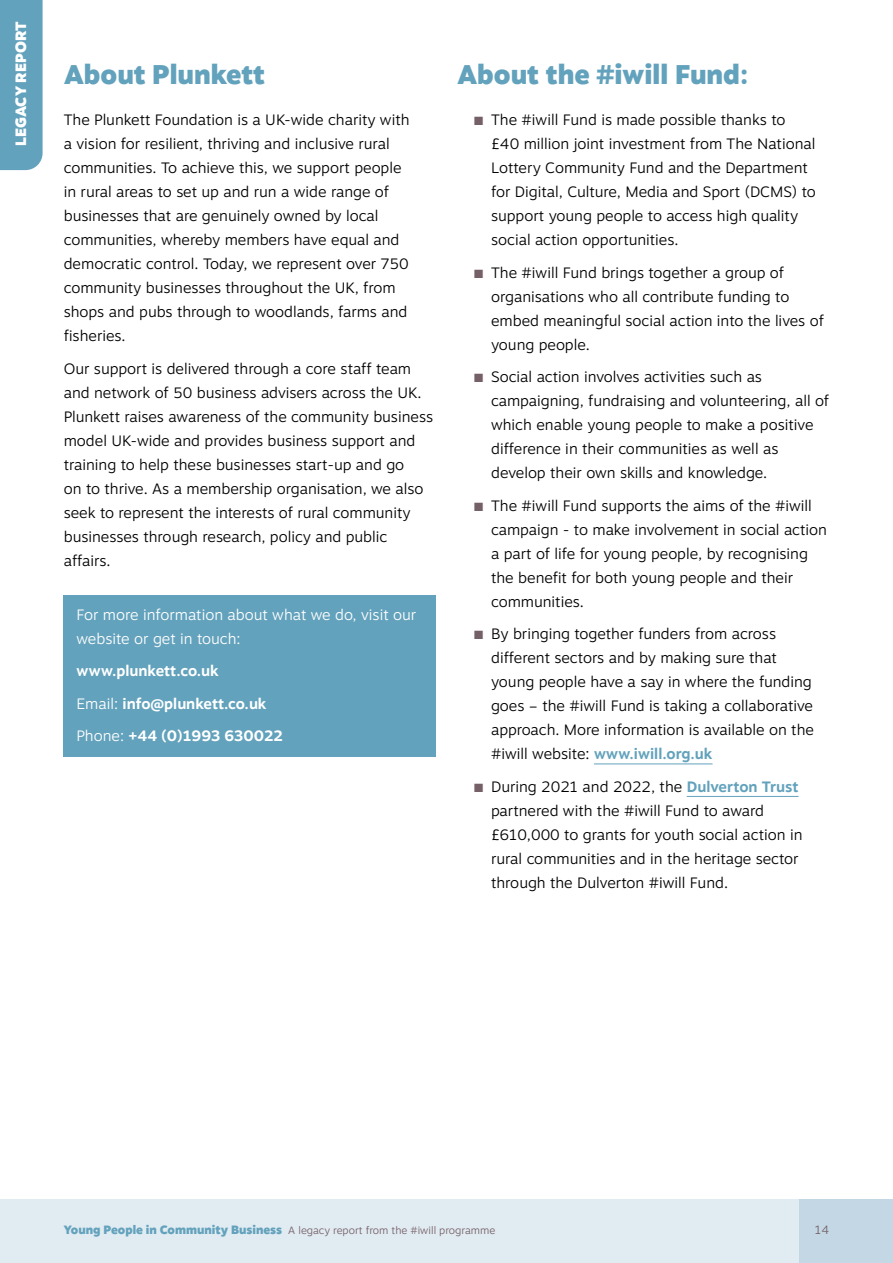
<style>
.page{position:relative;width:893px;height:1263px;background:#fff}
.page>*{position:absolute;margin:0;border:0;box-sizing:border-box;transform-origin:0 0}
.t1{font:900 27px "Motiva Sans";color:#63a2bc}
.t2{font:300 15px/24px "Motiva Sans";color:#000}
.t3{font:700 15px/32.5px "Motiva Sans";color:#fff}
.t4{font:300 15px/24px "Motiva Sans";color:#fff}
.t5{font:900 15px "Motiva Sans";color:#fff}
.t6{font:300 12px "Motiva Sans";color:#766068}
.t7{font:300 10.5px "Motiva Sans";color:#766068}
.s1{font-weight:300}
.s2{color:#766068}
.s3{font-weight:700;color:#63a2bc}
.s4{font-weight:900;font-size:12px;color:#63a2bc}
</style>
<div class="page">
<div style="left:0;top:1199px;width:893px;height:64px;background:#e1ebf2"></div>
<div style="left:799px;top:1199px;width:94px;height:64px;background:#c3d8e4"></div>
<div style="left:0;top:0;width:43px;height:170px;background:#63a2bc"></div>
<div style="left:64px;top:595px;width:372px;height:162px;background:#63a2bc"></div>
<hr style="left:594px;top:763px;width:118px;height:1px;background:#63a2bc">
<hr style="left:687px;top:796px;width:111px;height:1px;background:#63a2bc">
<p class="t5" style="left:10px;top:146px;width:127px;rotate:-90deg">LEGACY REPORT</p>
<h1 class="t1" style="left:64px;top:55px;width:203px">About Plunkett</h1>
<p class="t2" style="left:64px;top:108px;width:347px">The Plunkett Foundation is a UK-wide charity with a vision for resilient, thriving and inclusive rural communities. To achieve this, we support people in rural areas to set up and run a wide range of businesses that are genuinely owned by local communities, whereby members have equal and democratic control. Today, we represent over 750 community businesses throughout the UK, from shops and pubs through to woodlands, farms and fisheries.</p>
<p class="t2" style="left:64px;top:356px;width:371px">Our support is delivered through a core staff team and network of 50 business advisers across the UK.<br>Plunkett raises awareness of the community business model UK-wide and provides business support and training to help these businesses start-up and go<br>on to thrive. As a membership organisation, we also seek to represent the interests of rural community businesses through research, policy and public affairs.</p>
<p class="t4" style="left:77px;top:602px;width:341px">For more information about what we do, visit our website or get in touch:</p>
<p class="t3" style="left:77px;top:654px;width:208px">www.plunkett.co.uk<br><span class="s1">Email:</span> info@plunkett.co.uk<br><span class="s1">Phone:</span> +44 (0)1993 630022</p>
<h1 class="t1" style="left:457px;top:55px;width:293px">About the #iwill Fund:</h1>
<p class="t2" style="left:491px;top:108px;width:326px;text-indent:-17px"><span class="s2">■</span> The #iwill Fund is made possible thanks to £40 million joint investment from The National Lottery Community Fund and the Department for Digital, Culture, Media and Sport (DCMS) to support young people to access high quality social action opportunities.</p>
<p class="t2" style="left:491px;top:260px;width:334px;text-indent:-17px"><span class="s2">■</span> The #iwill Fund brings together a group of organisations who all contribute funding to embed meaningful social action into the lives of young people.</p>
<p class="t2" style="left:491px;top:365px;width:339px;text-indent:-17px"><span class="s2">■</span> Social action involves activities such as campaigning, fundraising and volunteering, all of which enable young people to make a positive difference in their communities as well as develop their own skills and knowledge.</p>
<p class="t2" style="left:491px;top:493px;width:337px;text-indent:-17px"><span class="s2">■</span> The #iwill Fund supports the aims of the #iwill campaign - to make involvement in social action a part of life for young people, by recognising the benefit for both young people and their communities.</p>
<p class="t2" style="left:491px;top:622px;width:324px;text-indent:-17px"><span class="s2">■</span> By bringing together funders from across different sectors and by making sure that young people have a say in where the funding goes – the #iwill Fund is taking a collaborative approach. More information is available on the #iwill website: <span class="s3">www.iwill.org.uk</span></p>
<p class="t2" style="left:491px;top:774px;width:313px;text-indent:-17px"><span class="s2">■</span> During 2021 and 2022, the <span class="s3">Dulverton Trust </span>partnered with the #iwill Fund to award £610,000 to grants for youth social action in rural communities and in the heritage sector through the Dulverton #iwill Fund.</p>
<p class="t7" style="left:64px;top:1222px;width:433px"><span class="s4">Young People in Community Business</span> A legacy report from the #iwill programme</p>
<p class="t6" style="left:815px;top:1221px;width:16px">14</p>
</div>
